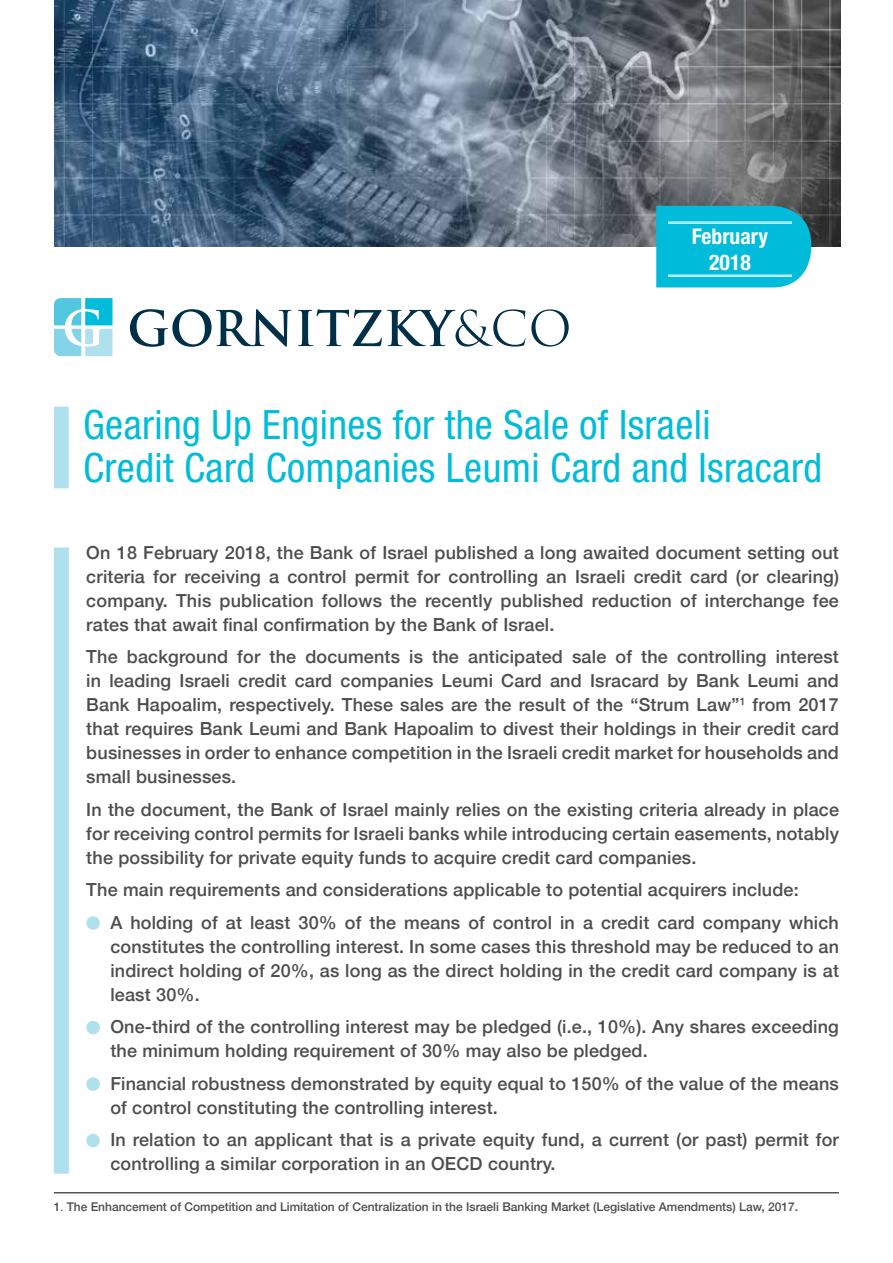
<style>
.page{position:relative;width:893px;height:1263px;background:#fff}
.page>*{position:absolute;margin:0;border:0;box-sizing:border-box;transform-origin:0 0}
.t1{font:condensed 40.5px/43.5px "Helvetica Neue";letter-spacing:.01em;color:#00bcda}
.t2{font:700 condensed 21.6px/26px "Helvetica Neue";color:#fff;text-align:center}
.t3{font:500 18px/24px "Helvetica Neue";letter-spacing:.01em;color:#4d4d4f}
.t4{font:500 12px "Helvetica Neue";color:#4d4d4f}
.t5{font:500 10.5px "Helvetica Neue";color:#4d4d4f}
.s1{font-size:18px}
.s2{font-family:"Adobe Hebrew";font-weight:400}
</style>
<div class="page">
<img style="left:54px;top:0;width:786px;height:247px">
<svg style="left:54px;top:298px;width:59px;height:58px"></svg>
<svg style="left:130px;top:309px;width:161px;height:38px"></svg>
<svg style="left:531px;top:309px;width:38px;height:38px"></svg>
<svg style="left:298px;top:309px;width:227px;height:38px"></svg>
<svg style="left:656px;top:206px;width:155px;height:81px;background:#0abbd7"></svg>
<hr style="left:668px;top:222px;width:124px;height:1px;background:#fff">
<hr style="left:668px;top:223px;width:124px;height:1px;background:#fff">
<hr style="left:668px;top:275px;width:124px;height:1px;background:#fff">
<hr style="left:668px;top:276px;width:124px;height:1px;background:#fff">
<div style="left:86px;top:916px;width:14px;height:14px;background:#aee0ed;border-radius:50%"></div>
<div style="left:86px;top:1021px;width:14px;height:13px;background:#aee0ed;border-radius:50%"></div>
<div style="left:86px;top:1077px;width:14px;height:14px;background:#aee0ed;border-radius:50%"></div>
<div style="left:86px;top:1134px;width:14px;height:13px;background:#aee0ed;border-radius:50%"></div>
<div style="left:54px;top:407px;width:15px;height:81px;background:#aee0ed"></div>
<div style="left:54px;top:547px;width:15px;height:627px;background:#aee0ed"></div>
<hr style="left:54px;top:1192px;width:785px;height:1px;background:#000">
<p class="t2" style="left:692px;top:223px;width:78px">February<br>2018</p>
<h1 class="t1" style="left:83px;top:402px;width:740px">Gearing Up Engines for the Sale of Israeli<br>Credit Card Companies Leumi Card and Isracard</h1>
<p class="t3" style="left:86px;top:539px;width:754px;text-align:right">On 18 February 2018, the Bank of Israel published a long awaited document setting out clearing(</p>
<p class="t3" style="left:736px;top:563px;width:24px">(or</p>
<p class="t3" style="left:86px;top:563px;width:60px">criteria</p>
<p class="t3" style="left:153px;top:563px;width:25px">for</p>
<p class="t3" style="left:184px;top:563px;width:78px">receiving</p>
<p class="t3" style="left:287px;top:563px;width:61px">control</p>
<p class="t3" style="left:355px;top:563px;width:56px">permit</p>
<p class="t3" style="left:417px;top:563px;width:25px">for</p>
<p class="t3" style="left:448px;top:563px;width:91px">controlling</p>
<p class="t3" style="left:575px;top:563px;width:52px">Israeli</p>
<p class="t3" style="left:634px;top:563px;width:50px">credit</p>
<p class="t3" style="left:690px;top:563px;width:39px">card</p>
<p class="t3" style="left:269px;top:563px;width:12px">a</p>
<p class="t3" style="left:546px;top:563px;width:22px">an</p>
<p class="t3" style="left:176px;top:587px;width:37px">This</p>
<p class="t3" style="left:220px;top:587px;width:96px">publication</p>
<p class="t3" style="left:322px;top:587px;width:62px">follows</p>
<p class="t3" style="left:390px;top:587px;width:28px">the</p>
<p class="t3" style="left:425px;top:587px;width:69px">recently</p>
<p class="t3" style="left:500px;top:587px;width:85px">published</p>
<p class="t3" style="left:86px;top:587px;width:470px">company.<br>rates that await final confirmation by the Bank of Israel.</p>
<p class="t3" style="left:592px;top:587px;width:82px">reduction</p>
<p class="t3" style="left:680px;top:587px;width:18px">of</p>
<p class="t3" style="left:705px;top:587px;width:101px">interchange</p>
<p class="t3" style="left:813px;top:587px;width:28px">fee</p>
<p class="t3" style="left:86px;top:643px;width:33px">The</p>
<p class="t3" style="left:127px;top:643px;width:103px">background</p>
<p class="t3" style="left:237px;top:643px;width:25px">for</p>
<p class="t3" style="left:269px;top:643px;width:28px">the</p>
<p class="t3" style="left:305px;top:643px;width:96px">documents</p>
<p class="t3" style="left:409px;top:643px;width:15px">is</p>
<p class="t3" style="left:432px;top:643px;width:28px">the</p>
<p class="t3" style="left:468px;top:643px;width:96px">anticipated</p>
<p class="t3" style="left:572px;top:643px;width:36px">sale</p>
<p class="t3" style="left:615px;top:643px;width:18px">of</p>
<p class="t3" style="left:641px;top:643px;width:28px">the</p>
<p class="t3" style="left:677px;top:643px;width:91px">controlling</p>
<p class="t3" style="left:776px;top:643px;width:65px">interest</p>
<p class="t3" style="left:86px;top:667px;width:16px">in</p>
<p class="t3" style="left:109px;top:667px;width:63px">leading</p>
<p class="t3" style="left:179px;top:667px;width:52px">Israeli</p>
<p class="t3" style="left:238px;top:667px;width:50px">credit</p>
<p class="t3" style="left:295px;top:667px;width:39px">card</p>
<p class="t3" style="left:341px;top:667px;width:94px">companies</p>
<p class="t3" style="left:442px;top:667px;width:53px">Leumi</p>
<p class="t3" style="left:501px;top:667px;width:42px">Card</p>
<p class="t3" style="left:550px;top:667px;width:33px">and</p>
<p class="t3" style="left:590px;top:667px;width:70px">Isracard</p>
<p class="t3" style="left:667px;top:667px;width:22px">by</p>
<p class="t3" style="left:696px;top:667px;width:45px">Bank</p>
<p class="t3" style="left:748px;top:667px;width:53px">Leumi</p>
<p class="t3" style="left:807px;top:667px;width:33px">and</p>
<p class="t5" style="left:731px;top:693px;width:15px">1<span class="s1">“</span></p>
<p class="t3" style="left:86px;top:691px;width:646px">Bank Hapoalim, respectively. These sales are the result of the “Strum Law</p>
<p class="t3" style="left:86px;top:691px;width:754px;text-align:justify;text-indent:666px">from 2017 that requires Bank Leumi and Bank Hapoalim to divest their holdings in their credit card businesses in order to enhance competition in the Israeli credit market for households and small businesses.</p>
<p class="t3" style="left:86px;top:796px;width:754px;text-align:justify">In the document, the Bank of Israel mainly relies on the existing criteria already in place for receiving control permits for Israeli banks while introducing certain easements, notably the possibility for private equity funds to acquire credit card companies.</p>
<p class="t3" style="left:110px;top:872px;width:730px;line-height:32.5px;text-indent:-24px">The main requirements and considerations applicable to potential acquirers include:<br>A holding of at least 30% of the means of control in a credit card company which</p>
<p class="t3" style="left:110px;top:933px;width:730px;text-align:justify">constitutes the controlling interest In. some cases this threshold may be reduced to an indirect holding of 20%, as long as the direct holding in the credit card company is at least 30%.</p>
<p class="t3" style="left:110px;top:1013px;width:730px">One-third of the controlling interest may be pledged e. i( ., 10% .) Any shares exceeding the minimum holding requirement of 30% may also be pledged.</p>
<p class="t3" style="left:110px;top:1070px;width:730px">Financial robustness demonstrated by equity equal to 150% of the value of the means of control constituting the controlling interest.</p>
<p class="t3" style="left:110px;top:1126px;width:730px">In relation to an applicant that is a private equity fund a, current (or past) permit for controlling a similar corporation in an OECD country.</p>
<p class="t4" style="left:54px;top:1197px;width:746px">1<span class="s2">.</span> The Enhancement of Competition and Limitation of Centralization in the Israeli Banking Market (Legislative Amendments) Law, 2017.</p>
</div>
